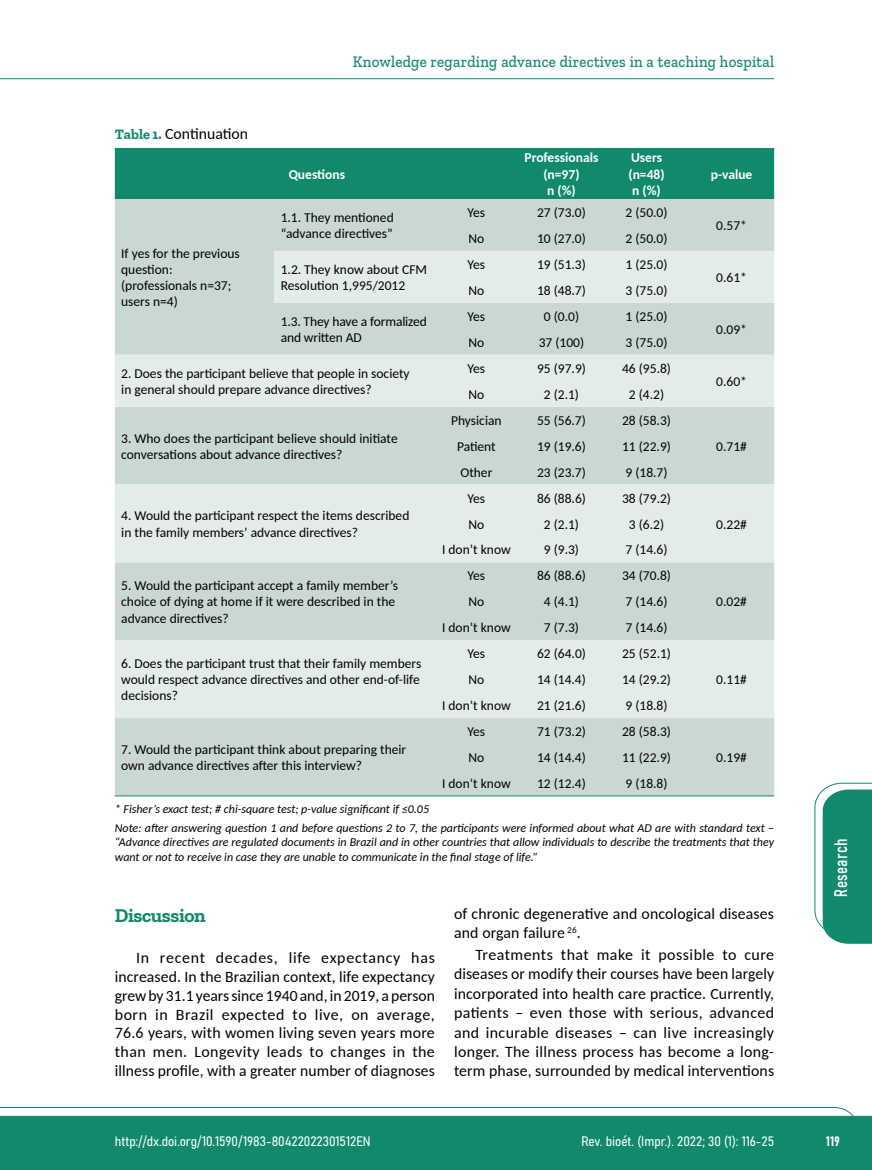
<style>
.page{position:relative;width:872px;height:1170px;background:#fff}
.page>*{position:absolute;margin:0;border:0;box-sizing:border-box;transform-origin:0 0}
.t1{font:700 19.5px "Zilla Slab";letter-spacing:-.02em;color:#10896d}
.t2{font:18px "Bahnschrift";letter-spacing:.02em;color:#fff}
.t3{font:500 16.5px "Zilla Slab";letter-spacing:.02em;color:#10896d;scale:.9 1}
.t4{font:15.75px/19.4px "Carlito";letter-spacing:.01em;color:#000;text-align:justify}
.t5{font:13.5px/16.2px "Carlito";color:#000}
.t6{font:13.5px "Bahnschrift";color:#fff}
.t7{font:700 13.5px/16.2px "Carlito";color:#fff;text-align:center}
.t8{font:italic 12px/18.6px "Carlito";color:#000}
.s1{font-family:"Zilla Slab";font-weight:700;font-size:14.25px;color:#10896d}
</style>
<div class="page">
<svg style="left:0;top:1107px;width:859px;height:62px;background:#2e977f"></svg>
<hr style="left:0;top:78px;width:774px;height:1px;background:#10896d">
<div style="left:115px;top:148px;width:659px;height:51px;background:#10896d"></div>
<div style="left:115px;top:199px;width:659px;height:596px;background:#c9d8d1"></div>
<svg style="left:115px;top:251px;width:659px;height:467px;background:#d7e2dd"></svg>
<hr style="left:115px;top:795px;width:159px;height:1px;background:#10896d">
<hr style="left:274px;top:795px;width:160px;height:1px;background:#10896d">
<hr style="left:689px;top:795px;width:85px;height:1px;background:#10896d">
<hr style="left:434px;top:795px;width:85px;height:1px;background:#10896d">
<hr style="left:519px;top:795px;width:85px;height:1px;background:#10896d">
<hr style="left:604px;top:795px;width:85px;height:1px;background:#10896d">
<svg style="left:814px;top:782px;width:58px;height:161px"></svg>
<p class="t4" style="left:115px;top:124px;width:135px"><span class="s1">Table 1.</span> Continuation</p>
<p class="t5" style="left:121px;top:244px;width:120px">If yes for the previous question: (professionals n=37; users n=4)</p>
<p class="t3" style="left:353px;top:53px;width:469px">Knowledge regarding advance directives in a teaching hospital</p>
<p class="t7" style="left:289px;top:165px;width:58px">Questions</p>
<p class="t7" style="left:524px;top:149px;width:75px">Professionals (n=97)<br>n (%)</p>
<p class="t7" style="left:628px;top:149px;width:38px;text-align:left">Users (n=48) n (%)</p>
<p class="t7" style="left:711px;top:165px;width:43px">p-value</p>
<p class="t5" style="left:281px;top:209px;width:115px">1.1. They mentioned “advance directives”</p>
<p class="t5" style="left:467px;top:204px;width:19px">Yes</p>
<p class="t5" style="left:537px;top:204px;width:50px">27 (73.0)</p>
<p class="t5" style="left:625px;top:204px;width:44px">2 (50.0)</p>
<p class="t5" style="left:468px;top:230px;width:17px">No</p>
<p class="t5" style="left:537px;top:230px;width:50px">10 (27.0)</p>
<p class="t5" style="left:625px;top:230px;width:44px">2 (50.0)</p>
<p class="t5" style="left:281px;top:260px;width:148px">1.2. They know about CFM<br>Resolution 1,995/2012</p>
<p class="t5" style="left:467px;top:256px;width:19px">Yes</p>
<p class="t5" style="left:537px;top:256px;width:50px">19 (51.3)</p>
<p class="t5" style="left:625px;top:256px;width:44px">1 (25.0)</p>
<p class="t5" style="left:468px;top:282px;width:17px">No</p>
<p class="t5" style="left:537px;top:282px;width:50px">18 (48.7)</p>
<p class="t5" style="left:625px;top:282px;width:44px">3 (75.0)</p>
<p class="t5" style="left:281px;top:312px;width:148px">1.3. They have a formalized and written AD</p>
<p class="t5" style="left:467px;top:307px;width:19px">Yes</p>
<p class="t5" style="left:544px;top:307px;width:37px">0 (0.0)</p>
<p class="t5" style="left:625px;top:307px;width:44px">1 (25.0)</p>
<p class="t5" style="left:468px;top:333px;width:17px">No</p>
<p class="t5" style="left:539px;top:333px;width:47px">37 (100)</p>
<p class="t5" style="left:625px;top:333px;width:44px">3 (75.0)</p>
<p class="t5" style="left:716px;top:217px;width:32px">0.57*</p>
<p class="t5" style="left:716px;top:269px;width:32px">0.61*</p>
<p class="t5" style="left:716px;top:320px;width:32px">0.09*</p>
<p class="t5" style="left:121px;top:364px;width:290px">2. Does the participant believe that people in society in general should prepare advance directives?</p>
<p class="t5" style="left:467px;top:359px;width:19px">Yes</p>
<p class="t5" style="left:537px;top:359px;width:50px">95 (97.9)</p>
<p class="t5" style="left:622px;top:359px;width:50px">46 (95.8)</p>
<p class="t5" style="left:468px;top:385px;width:17px">No</p>
<p class="t5" style="left:544px;top:385px;width:37px">2 (2.1)</p>
<p class="t5" style="left:629px;top:385px;width:37px">2 (4.2)</p>
<p class="t5" style="left:716px;top:372px;width:32px">0.60*</p>
<p class="t5" style="left:121px;top:429px;width:278px">3. Who does the participant believe should initiate conversations about advance directives?</p>
<p class="t5" style="left:121px;top:507px;width:290px">4. Would the participant respect the items described in the family members’ advance directives?</p>
<p class="t5" style="left:121px;top:577px;width:278px">5. Would the participant accept a family member’s choice of dying at home if it were described in the advance directives?</p>
<p class="t5" style="left:121px;top:654px;width:301px;text-align:justify">6. Does the participant trust that their family members would respect advance directives and other end-of-life decisions?</p>
<p class="t5" style="left:451px;top:411px;width:52px">Physician</p>
<p class="t5" style="left:537px;top:411px;width:50px">55 (56.7)</p>
<p class="t5" style="left:622px;top:411px;width:50px">28 (58.3)</p>
<p class="t5" style="left:457px;top:437px;width:40px">Patient</p>
<p class="t5" style="left:537px;top:437px;width:50px">19 (19.6)</p>
<p class="t5" style="left:622px;top:437px;width:50px">11 (22.9)</p>
<p class="t5" style="left:716px;top:437px;width:32px">0.71#</p>
<p class="t5" style="left:460px;top:463px;width:33px">Other</p>
<p class="t5" style="left:537px;top:463px;width:50px">23 (23.7)</p>
<p class="t5" style="left:625px;top:463px;width:44px">9 (18.7)</p>
<p class="t5" style="left:467px;top:489px;width:19px">Yes</p>
<p class="t5" style="left:537px;top:489px;width:50px">86 (88.6)</p>
<p class="t5" style="left:622px;top:489px;width:50px">38 (79.2)</p>
<p class="t5" style="left:468px;top:515px;width:17px">No</p>
<p class="t5" style="left:544px;top:515px;width:37px">2 (2.1)</p>
<p class="t5" style="left:629px;top:515px;width:37px">3 (6.2)</p>
<p class="t5" style="left:716px;top:515px;width:32px">0.22#</p>
<p class="t5" style="left:442px;top:541px;width:70px">I don’t know</p>
<p class="t5" style="left:544px;top:541px;width:37px">9 (9.3)</p>
<p class="t5" style="left:625px;top:541px;width:44px">7 (14.6)</p>
<p class="t5" style="left:467px;top:567px;width:19px">Yes</p>
<p class="t5" style="left:537px;top:567px;width:50px">86 (88.6)</p>
<p class="t5" style="left:622px;top:567px;width:50px">34 (70.8)</p>
<p class="t5" style="left:468px;top:593px;width:17px">No</p>
<p class="t5" style="left:544px;top:593px;width:37px">4 (4.1)</p>
<p class="t5" style="left:625px;top:593px;width:44px">7 (14.6)</p>
<p class="t5" style="left:716px;top:593px;width:32px">0.02#</p>
<p class="t5" style="left:442px;top:619px;width:70px">I don’t know</p>
<p class="t5" style="left:544px;top:619px;width:37px">7 (7.3)</p>
<p class="t5" style="left:625px;top:619px;width:44px">7 (14.6)</p>
<p class="t5" style="left:467px;top:645px;width:19px">Yes</p>
<p class="t5" style="left:537px;top:645px;width:50px">62 (64.0)</p>
<p class="t5" style="left:622px;top:645px;width:50px">25 (52.1)</p>
<p class="t5" style="left:468px;top:671px;width:17px">No</p>
<p class="t5" style="left:537px;top:671px;width:50px">14 (14.4)</p>
<p class="t5" style="left:622px;top:671px;width:50px">14 (29.2)</p>
<p class="t5" style="left:716px;top:671px;width:32px">0.11#</p>
<p class="t5" style="left:442px;top:697px;width:70px">I don’t know</p>
<p class="t5" style="left:537px;top:697px;width:50px">21 (21.6)</p>
<p class="t5" style="left:625px;top:697px;width:44px">9 (18.8)</p>
<p class="t5" style="left:467px;top:723px;width:19px">Yes</p>
<p class="t5" style="left:537px;top:723px;width:50px">71 (73.2)</p>
<p class="t5" style="left:622px;top:723px;width:50px">28 (58.3)</p>
<p class="t5" style="left:468px;top:748px;width:17px">No</p>
<p class="t5" style="left:537px;top:748px;width:50px">14 (14.4)</p>
<p class="t5" style="left:622px;top:748px;width:50px">11 (22.9)</p>
<p class="t5" style="left:716px;top:748px;width:32px">0.19#</p>
<p class="t5" style="left:442px;top:774px;width:70px">I don’t know</p>
<p class="t5" style="left:537px;top:774px;width:50px">12 (12.4)</p>
<p class="t5" style="left:625px;top:774px;width:44px">9 (18.8)</p>
<p class="t8" style="left:115px;top:799px;width:661px">* Fisher’s exact test; # chi-square test; p-value significant if ≤0.05<br>Note: after answering question 1 and before questions 2 to 7, the participants were informed about what AD are with standard text –</p>
<p class="t8" style="left:115px;top:834px;width:661px;line-height:14.4px">“Advance directives are regulated documents in Brazil and in other countries that allow individuals to describe the treatments that they want or not to receive in case they are unable to communicate in the final stage of life.”</p>
<p class="t5" style="left:121px;top:740px;width:286px">7. Would the participant think about preparing their own advance directives after this interview?</p>
<h1 class="t1" style="left:115px;top:904px;width:92px">Discussion</h1>
<p class="t4" style="left:115px;top:947px;width:321px;line-height:18.9px;text-indent:21px">In recent decades, life expectancy has increased. In the Brazilian context, life expectancy grew by 31.1 years since 1940 and, in 2019, a person born in Brazil expected to live, on average, 76.6 years, with women living seven years more than men. Longevity leads to changes in the illness profile, with a greater number of diagnoses</p>
<p class="t4" style="left:454px;top:903px;width:321px">of chronic degenerative and oncological diseases and organ failure <sup>26</sup>.</p>
<p class="t4" style="left:454px;top:944px;width:322px;text-indent:21px">Treatments that make it possible to cure diseases or modify their courses have been largely incorporated into health care practice. Currently, patients – even those with serious, advanced and incurable diseases – can live increasingly longer. The illness process has become a long&shy;term phase, surrounded by medical interventions</p>
<h2 class="t2" style="left:827px;top:896px;width:59px;rotate:-90deg">Research</h2>
<p class="t6" style="left:115px;top:1131px;width:257px">http://dx.doi.org/10.1590/1983-80422022301512EN</p>
<p class="t6" style="left:581px;top:1131px;width:194px">Rev. bioét. (Impr.). 2022; 30 (1): 116-25</p>
<p class="t6" style="left:826px;top:1130px;width:15px">119</p>
</div>
